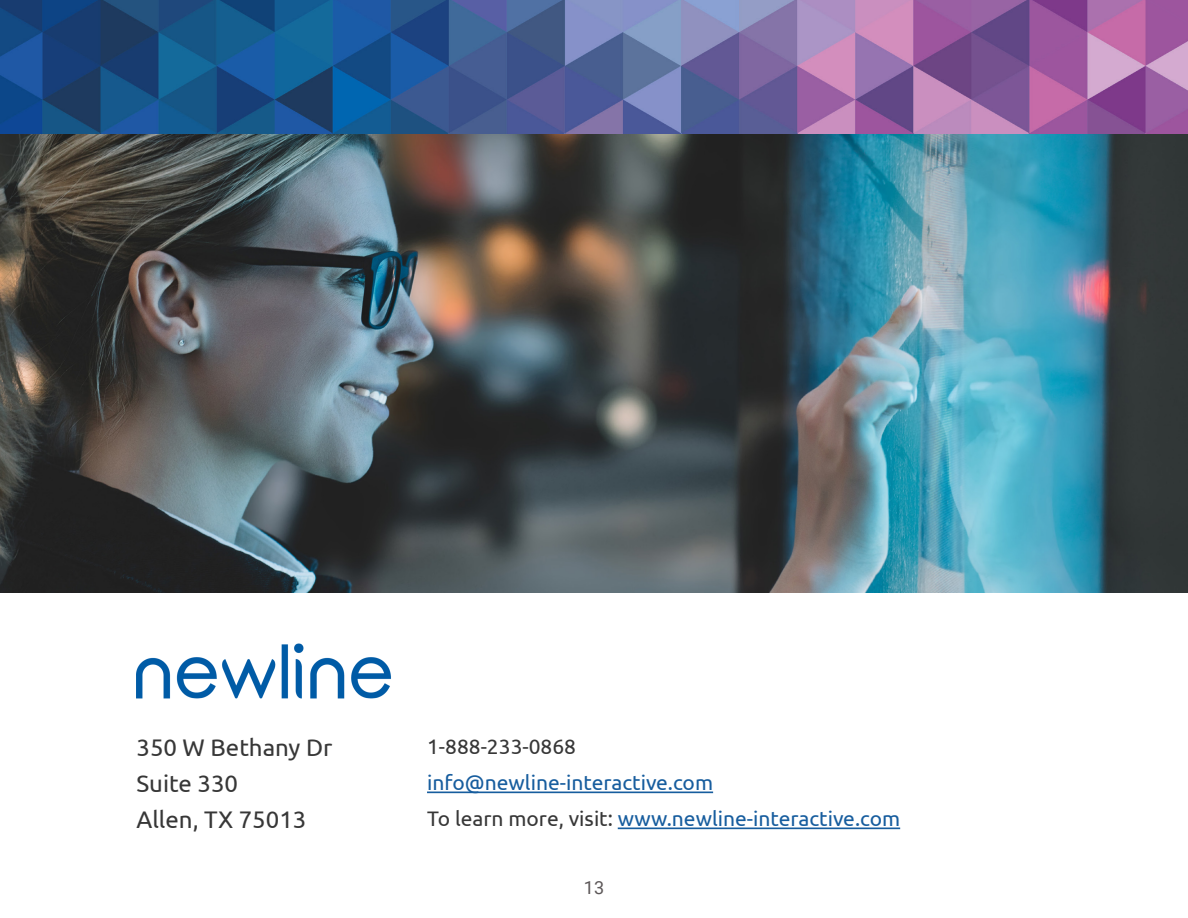
<style>
.page{position:relative;width:1188px;height:918px;background:#fff}
.page>*{position:absolute;margin:0;border:0;box-sizing:border-box;transform-origin:0 0}
.t1{font:24px "Ubuntu";color:#373737}
.t2{font:21px "Ubuntu";color:#175d9e}
.t3{font:21px "Ubuntu";color:#373737}
.Paragraph_Style_1{font:18px "Roboto";color:#5c5758}
.s1{color:#373737}
</style>
<div class="page">
<img style="left:136px;top:644px;width:255px;height:54px">
<img style="left:0;top:134px;width:1188px;height:458px">
<hr style="left:427px;top:792px;width:286px;height:1px;background:#175d9e">
<hr style="left:618px;top:828px;width:282px;height:1px;background:#175d9e">
<svg style="left:0;top:0;width:1188px;height:134px;background:#5a609a"></svg>
<p class="t1" style="left:136px;top:733px;width:197px">350 W Bethany Dr</p>
<p class="t1" style="left:136px;top:769px;width:103px">Suite 330</p>
<p class="t1" style="left:136px;top:805px;width:171px">Allen, TX 75013</p>
<p class="t3" style="left:427px;top:734px;width:151px">1-888-233-0868</p>
<p class="t2" style="left:427px;top:770px;width:288px">info@newline-interactive.com</p>
<p class="t2" style="left:427px;top:806px;width:475px"><span class="s1">To learn more, visit:</span> www.newline-interactive.com</p>
<p class="Paragraph_Style_1" style="left:584px;top:875px;width:22px">13</p>
</div>
